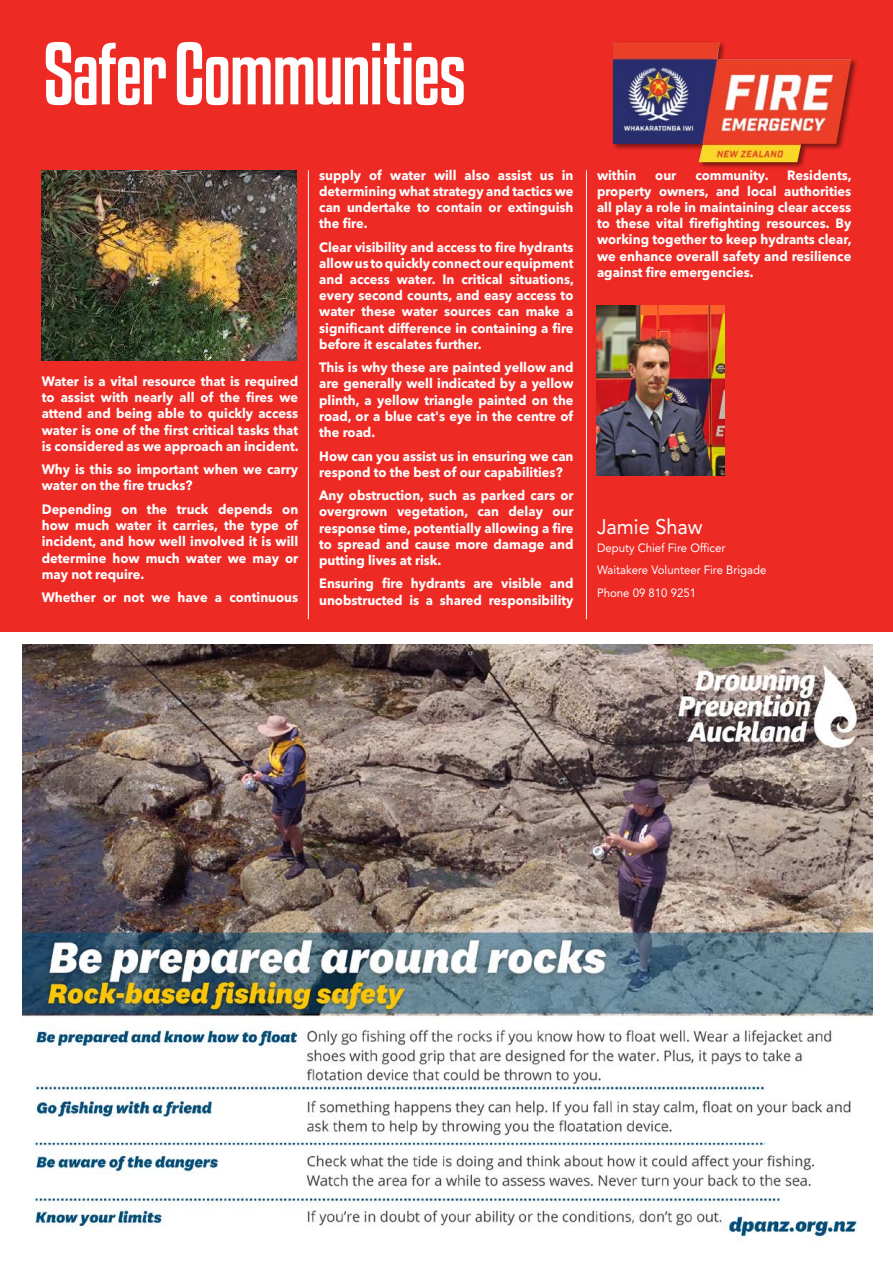
<style>
.page{position:relative;width:893px;height:1263px;background:#fff}
.page>*{position:absolute;margin:0;border:0;box-sizing:border-box;transform-origin:0 0}
.t1{font:78px "Kenyan Coffee Rg";letter-spacing:-.025em;color:#fff}
.t2{font:21px "Avenir";color:#fff;scale:.95 1}
.t3{font:700 13.5px/16.2px "Avenir Next LT Pro";color:#fff;text-align:justify;scale:.95 1}
.t4{font:12px "Avenir";color:#fff;scale:.95 1}
</style>
<div class="page">
<div style="left:0;top:0;width:893px;height:631px;background:#ee2a25"></div>
<hr style="left:308px;top:170px;width:1px;height:449px;background:#fff">
<hr style="left:586px;top:170px;width:1px;height:449px;background:#fff">
<div style="left:612px;top:41px;width:247px;height:129px;background:#000;opacity:.5"></div>
<img style="left:613px;top:42px;width:238px;height:120px">
<img style="left:597px;top:305px;width:127px;height:170px">
<img style="left:42px;top:170px;width:254px;height:191px">
<img style="left:22px;top:644px;width:851px;height:596px">
<p class="t1" style="left:43px;top:21px;width:425px">Safer Communities</p>
<p class="t3" style="left:42px;top:373px;width:272px">Water is a vital resource that is required to assist with nearly all of the fires we attend and being able to quickly access water is one of the first critical tasks that is considered as we approach an incident.</p>
<p class="t3" style="left:42px;top:461px;width:271px">Why is this so important when we carry water on the fire trucks?</p>
<p class="t3" style="left:42px;top:501px;width:271px">Depending on the truck depends on how much water it carries, the type of incident, and how well involved it is will determine how much water we may or may not require.</p>
<p class="t3" style="left:42px;top:589px;width:271px">Whether or not we have a continuous</p>
<p class="t3" style="left:319px;top:167px;width:269px">supply of water will also assist us in determining what strategy and tactics we can undertake to contain or extinguish the fire.</p>
<p class="t3" style="left:319px;top:239px;width:270px">Clear visibility and access to fire hydrants allow us to quickly connect our equipment and access water. In critical situations, every second counts, and easy access to water these water sources can make a significant difference in containing a fire before it escalates further.</p>
<p class="t3" style="left:319px;top:359px;width:269px">This is why these are painted yellow and are generally well indicated by a yellow plinth, a yellow triangle painted on the road, or a blue cat's eye in the centre of the road.</p>
<p class="t3" style="left:319px;top:448px;width:269px">How can you assist us in ensuring we can respond to the best of our capabilities?</p>
<p class="t3" style="left:319px;top:487px;width:269px">Any obstruction, such as parked cars or overgrown vegetation, can delay our response time, potentially allowing a fire to spread and cause more damage and putting lives at risk.</p>
<p class="t3" style="left:319px;top:575px;width:269px">Ensuring fire hydrants are visible and unobstructed is a shared responsibility</p>
<p class="t3" style="left:597px;top:167px;width:43px">within</p>
<p class="t3" style="left:655px;top:167px;width:24px">our</p>
<p class="t3" style="left:695px;top:167px;width:79px">community.</p>
<p class="t3" style="left:597px;top:167px;width:270px;text-indent:190px">Residents, property owners, and local authorities all play a role in maintaining clear access to these vital firefighting resources. By working together to keep hydrants clear, we enhance overall safety and resilience against fire emergencies.</p>
<p class="t2" style="left:597px;top:515px;width:113px">Jamie Shaw</p>
<p class="t4" style="left:597px;top:541px;width:137px">Deputy Chief Fire Officer</p>
<p class="t4" style="left:597px;top:563px;width:180px">Waitakere Volunteer Fire Brigade</p>
<p class="t4" style="left:597px;top:585px;width:106px">Phone 09 810 9251</p>
</div>
